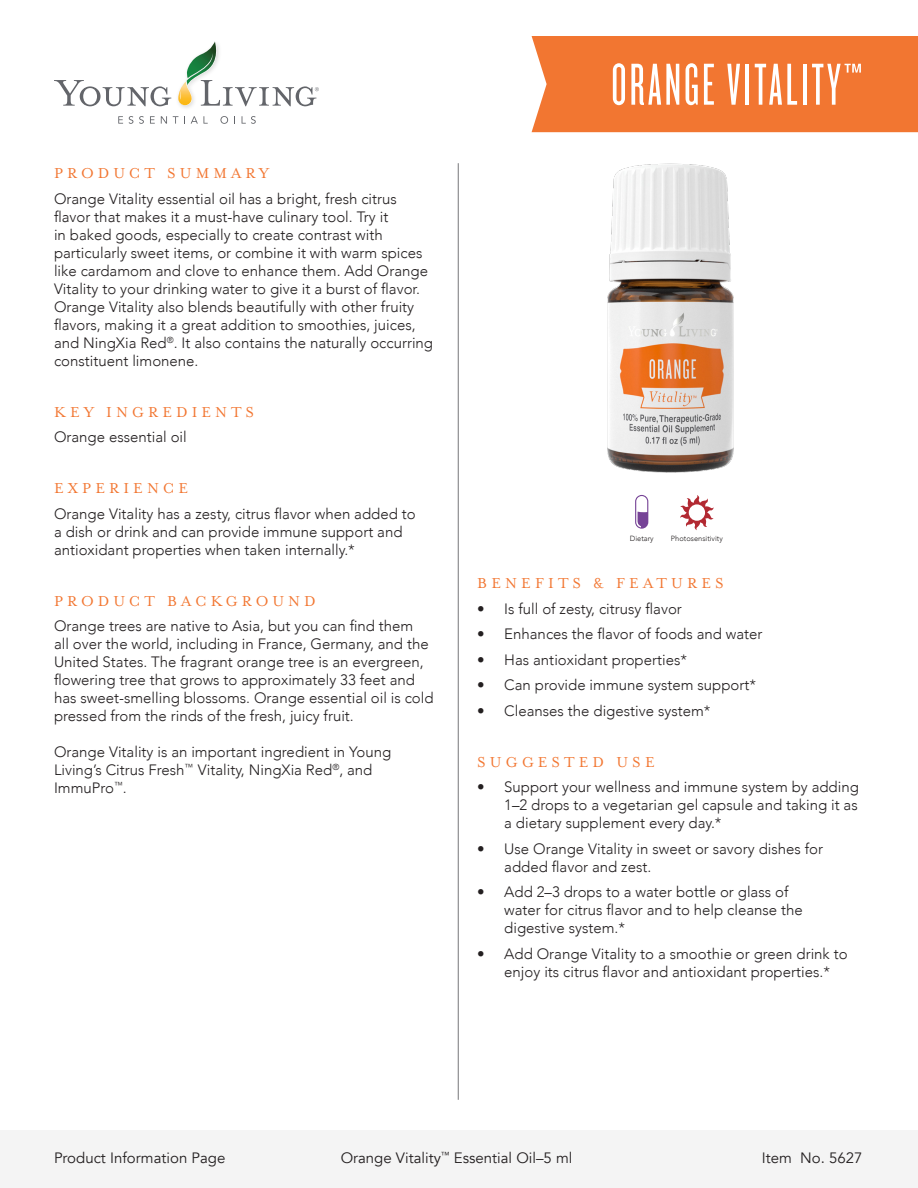
<style>
.page{position:relative;width:918px;height:1188px;background:#fff}
.page>*{position:absolute;margin:0;border:0;box-sizing:border-box;transform-origin:0 0}
.t1{font:61.5px "Knockout 26 Junior Flywght";letter-spacing:.05em;color:#fff}
.t2{font:16.5px "Mrs Eaves OT";letter-spacing:.25em;color:#f27631}
.t3{font:300 15px/18px "Avenir";color:#231f20}
.t4{font:15px "Avenir";color:#231f20}
.t5{font:300 7.5px "Avenir";color:#231f20}
</style>
<div class="page">
<svg style="left:680px;top:495px;width:34px;height:35px"></svg>
<svg style="left:635px;top:495px;width:13px;height:34px"></svg>
<div style="left:0;top:1130px;width:918px;height:58px;background:#f4f4f4"></div>
<img style="left:181px;top:106px;width:10px;height:2px">
<svg style="left:118px;top:116px;width:5px;height:8px"></svg>
<svg style="left:129px;top:116px;width:4px;height:8px"></svg>
<svg style="left:139px;top:116px;width:5px;height:8px"></svg>
<svg style="left:150px;top:116px;width:5px;height:8px"></svg>
<svg style="left:161px;top:116px;width:6px;height:8px"></svg>
<svg style="left:173px;top:116px;width:5px;height:8px"></svg>
<svg style="left:191px;top:116px;width:17px;height:8px"></svg>
<svg style="left:220px;top:116px;width:8px;height:8px"></svg>
<svg style="left:242px;top:116px;width:14px;height:8px"></svg>
<svg style="left:54px;top:41px;width:265px;height:65px"></svg>
<hr style="left:458px;top:163px;width:1px;height:937px;background:#777779">
<div style="left:532px;top:36px;width:386px;height:96px;background:#f27631"></div>
<img style="left:607px;top:163px;width:127px;height:310px">
<p class="t2" style="left:54px;top:164px;width:217px">PRODUCT SUMMARY</p>
<p class="t3" style="left:54px;top:190px;width:381px">Orange Vitality essential oil has a bright, fresh citrus flavor that makes it a must-have culinary tool. Try it<br>in baked goods, especially to create contrast with particularly sweet items, or combine it with warm spices like cardamom and clove to enhance them. Add Orange Vitality to your drinking water to give it a burst of flavor.<br>Orange Vitality also blends beautifully with other fruity flavors, making it a great addition to smoothies, juices, and NingXia Red<sup>®</sup>. It also contains the naturally occurring constituent limonene.</p>
<p class="t2" style="left:54px;top:403px;width:202px">KEY INGREDIENTS</p>
<p class="t3" style="left:54px;top:428px;width:134px">Orange essential oil</p>
<p class="t2" style="left:54px;top:479px;width:136px">EXPERIENCE</p>
<p class="t3" style="left:54px;top:505px;width:363px">Orange Vitality has a zesty, citrus flavor when added to a dish or drink and can provide immune support and antioxidant properties when taken internally.*</p>
<p class="t2" style="left:54px;top:592px;width:263px">PRODUCT BACKGROUND</p>
<p class="t3" style="left:54px;top:617px;width:381px">Orange trees are native to Asia, but you can find them<br>all over the world, including in France, Germany, and the United States. The fragrant orange tree is an evergreen, flowering tree that grows to approximately 33 feet and has sweet-smelling blossoms. Orange essential oil is cold pressed from the rinds of the fresh, juicy fruit.</p>
<p class="t3" style="left:54px;top:743px;width:339px">Orange Vitality is an important ingredient in Young<br>Living’s Citrus Fresh<sup>™</sup> Vitality, NingXia Red<sup>®</sup>, and<br>ImmuPro<sup>™</sup>.</p>
<p class="t1" style="left:611px;top:50px;width:253px">ORANGE VITALITY™</p>
<p class="t5" style="left:630px;top:534px;width:25px">Dietary</p>
<p class="t5" style="left:671px;top:534px;width:53px">Photosensitivity</p>
<p class="t2" style="left:477px;top:574px;width:248px">BENEFITS &amp; FEATURES</p>
<p class="t3" style="left:477px;top:600px;width:206px">• Is full of zesty, citrusy flavor</p>
<p class="t3" style="left:477px;top:625px;width:287px">• Enhances the flavor of foods and water</p>
<p class="t3" style="left:477px;top:651px;width:211px">• Has antioxidant properties*</p>
<p class="t3" style="left:477px;top:676px;width:280px">• Can provide immune system support*</p>
<p class="t3" style="left:477px;top:702px;width:235px">• Cleanses the digestive system*</p>
<p class="t2" style="left:477px;top:753px;width:179px">SUGGESTED USE</p>
<p class="t3" style="left:504px;top:778px;width:356px;text-align:justify;text-indent:-27px">• Support your wellness and immune system by adding 1–2 drops to a vegetarian gel capsule and taking it as a dietary supplement every day.*</p>
<p class="t3" style="left:504px;top:840px;width:320px;text-indent:-27px">• Use Orange Vitality in sweet or savory dishes for added flavor and zest.</p>
<p class="t3" style="left:504px;top:883px;width:300px;text-indent:-27px">• Add 2–3 drops to a water bottle or glass of water for citrus flavor and to help cleanse the digestive system.*</p>
<p class="t3" style="left:504px;top:945px;width:345px;text-indent:-27px">• Add Orange Vitality to a smoothie or green drink to enjoy its citrus flavor and antioxidant properties.*</p>
<p class="t4" style="left:54px;top:1148px;width:173px">Product Information Page</p>
<p class="t4" style="left:341px;top:1148px;width:233px">Orange Vitality<sup>™</sup> Essential Oil–5 ml</p>
<p class="t4" style="left:762px;top:1148px;width:102px">Item No. 5627</p>
</div>
